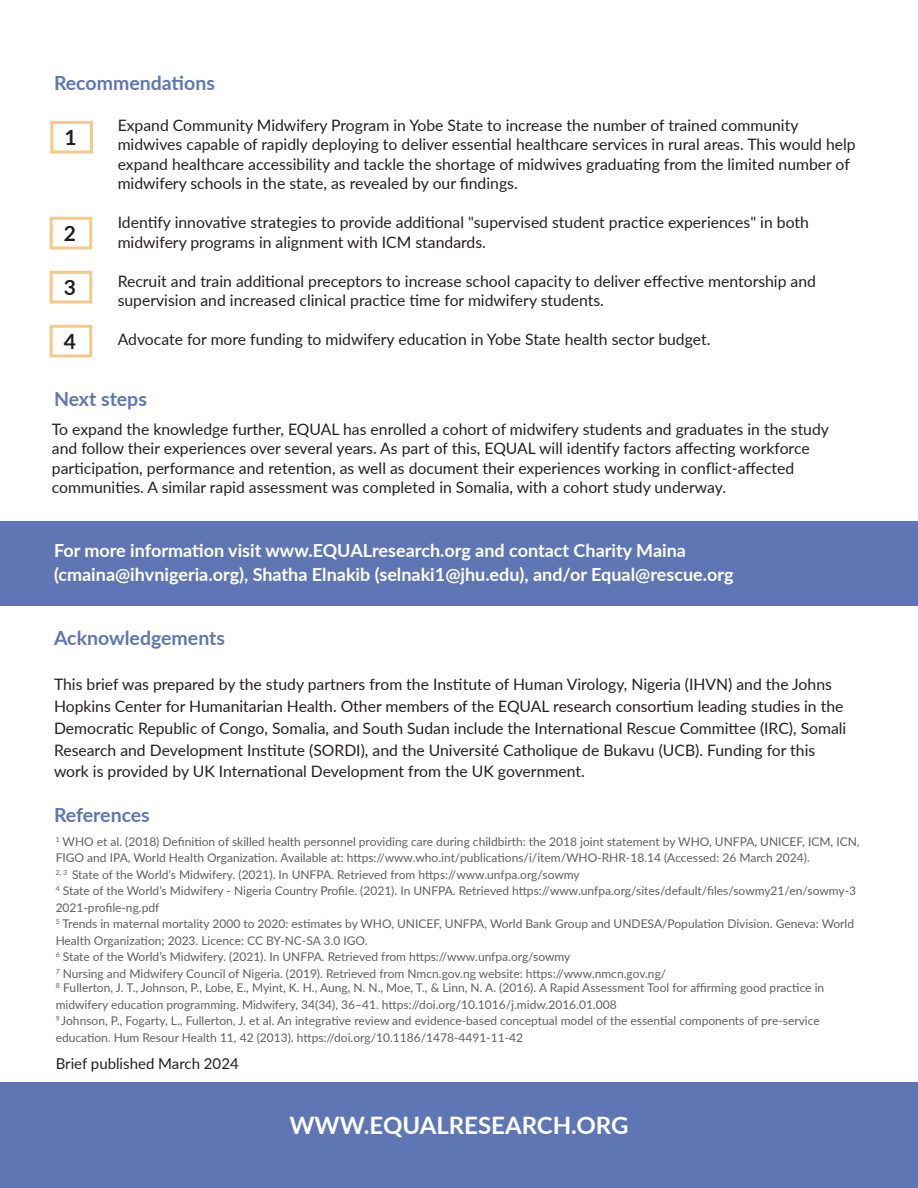
<style>
.page{position:relative;width:918px;height:1188px;background:#fff}
.page>*{position:absolute;margin:0;border:0;box-sizing:border-box;transform-origin:0 0}
.t1{font:700 24px "Lato";color:#fff}
.t2{font:700 21px "Lato";color:#231f20}
.t3{font:700 19.5px "Lato";color:#5f76b4}
.t4{font:700 18px/24px "Lato";color:#fff}
.t5{font:15.75px/19.5px "Lato";color:#231f20}
.t6{font:15px "Lato";color:#231f20}
.t7{font:12px/16.5px "Lato";color:#5f5f62}
</style>
<div class="page">
<div style="left:0;top:521px;width:918px;height:84px;background:#5f76b4"></div>
<div style="left:0;top:1082px;width:918px;height:106px;background:#5f76b4"></div>
<div style="left:50px;top:121px;width:43px;height:33px;border:3px solid #f5ca89"></div>
<div style="left:50px;top:217px;width:42px;height:32px;border:3px solid #f5ca89"></div>
<div style="left:50px;top:271px;width:42px;height:32px;border:3px solid #f5ca89"></div>
<div style="left:50px;top:325px;width:42px;height:32px;border:3px solid #f5ca89"></div>
<p class="t3" style="left:54px;top:68px;width:162px">Recommendations</p>
<p class="t2" style="left:65px;top:122px;width:14px">1</p>
<p class="t2" style="left:64px;top:218px;width:14px">2</p>
<p class="t2" style="left:64px;top:272px;width:14px">3</p>
<p class="t2" style="left:64px;top:326px;width:14px">4</p>
<p class="t5" style="left:118px;top:114px;width:740px">Expand Community Midwifery Program in Yobe State to increase the number of trained community midwives capable of rapidly deploying to deliver essential healthcare services in rural areas. This would help expand healthcare accessibility and tackle the shortage of midwives graduating from the limited number of midwifery schools in the state, as revealed by our findings.</p>
<p class="t5" style="left:118px;top:212px;width:693px">Identify innovative strategies to provide additional "supervised student practice experiences" in both midwifery programs in alignment with ICM standards.</p>
<p class="t5" style="left:118px;top:270px;width:700px">Recruit and train additional preceptors to increase school capacity to deliver effective mentorship and supervision and increased clinical practice time for midwifery students.</p>
<p class="t5" style="left:118px;top:329px;width:594px">Advocate for more funding to midwifery education in Yobe State health sector budget.</p>
<p class="t3" style="left:54px;top:385px;width:94px">Next steps</p>
<p class="t5" style="left:52px;top:418px;width:779px">To expand the knowledge further, EQUAL has enrolled a cohort of midwifery students and graduates in the study and follow their experiences over several years. As part of this, EQUAL will identify factors affecting workforce participation, performance and retention, as well as document their experiences working in conflict-affected communities. A similar rapid assessment was completed in Somalia, with a cohort study underway.</p>
<p class="t4" style="left:54px;top:537px;width:681px">For more information visit www.EQUALresearch.org and contact Charity Maina (cmaina@ihvnigeria.org), Shatha Elnakib (selnaki1@jhu.edu), and/or Equal@rescue.org</p>
<p class="t3" style="left:54px;top:624px;width:173px">Acknowledgements</p>
<p class="t5" style="left:54px;top:673px;width:794px;line-height:21.8px">This brief was prepared by the study partners from the Institute of Human Virology, Nigeria (IHVN) and the Johns Hopkins Center for Humanitarian Health. Other members of the EQUAL research consortium leading studies in the Democratic Republic of Congo, Somalia, and South Sudan include the International Rescue Committee (IRC), Somali Research and Development Institute (SORDI), and the Université Catholique de Bukavu (UCB). Funding for this work is provided by UK International Development from the UK government.</p>
<p class="t3" style="left:54px;top:800px;width:97px">References</p>
<p class="t7" style="left:56px;top:833px;width:805px"><sup>1</sup> WHO et al. (2018) Definition of skilled health personnel providing care during childbirth: the 2018 joint statement by WHO, UNFPA, UNICEF, ICM, ICN,<br>FIGO and IPA, World Health Organization. Available at: https://www.who.int/publications/i/item/WHO-RHR-18.14 (Accessed: 26 March 2024).</p>
<p class="t7" style="left:56px;top:866px;width:526px"><sup>2,</sup> <sup>3</sup> State of the World’s Midwifery. (2021). In UNFPA. Retrieved from https://www.unfpa.org/sowmy</p>
<p class="t7" style="left:56px;top:882px;width:802px"><sup>4</sup> State of the World’s Midwifery - Nigeria Country Profile. (2021). In UNFPA. Retrieved https://www.unfpa.org/sites/default/files/sowmy21/en/sowmy-3<br>2021-profile-ng.pdf</p>
<p class="t7" style="left:56px;top:915px;width:800px"><sup>5</sup> Trends in maternal mortality 2000 to 2020: estimates by WHO, UNICEF, UNFPA, World Bank Group and UNDESA/Population Division. Geneva: World<br>Health Organization; 2023. Licence: CC BY-NC-SA 3.0 IGO.</p>
<p class="t7" style="left:56px;top:948px;width:516px"><sup>6</sup> State of the World’s Midwifery. (2021). In UNFPA. Retrieved from https://www.unfpa.org/sowmy</p>
<p class="t7" style="left:56px;top:965px;width:612px"><sup>7</sup> Nursing and Midwifery Council of Nigeria. (2019). Retrieved from Nmcn.gov.ng website: https://www.nmcn.gov.ng/</p>
<p class="t7" style="left:56px;top:979px;width:770px"><sup>8</sup> Fullerton, J. T., Johnson, P., Lobe, E., Myint, K. H., Aung, N. N., Moe, T., &amp; Linn, N. A. (2016). A Rapid Assessment Tool for affirming good practice in midwifery education programming. Midwifery, 34(34), 36–41. https://doi.org/10.1016/j.midw.2016.01.008</p>
<p class="t7" style="left:56px;top:1012px;width:766px"><sup>9</sup> Johnson, P., Fogarty, L., Fullerton, J. et al. An integrative review and evidence-based conceptual model of the essential components of pre-service education. Hum Resour Health 11, 42 (2013). https://doi.org/10.1186/1478-4491-11-42</p>
<p class="t6" style="left:56px;top:1053px;width:185px">Brief published March 2024</p>
<p class="t1" style="left:289px;top:1108px;width:341px">WWW.EQUALRESEARCH.ORG</p>
</div>
